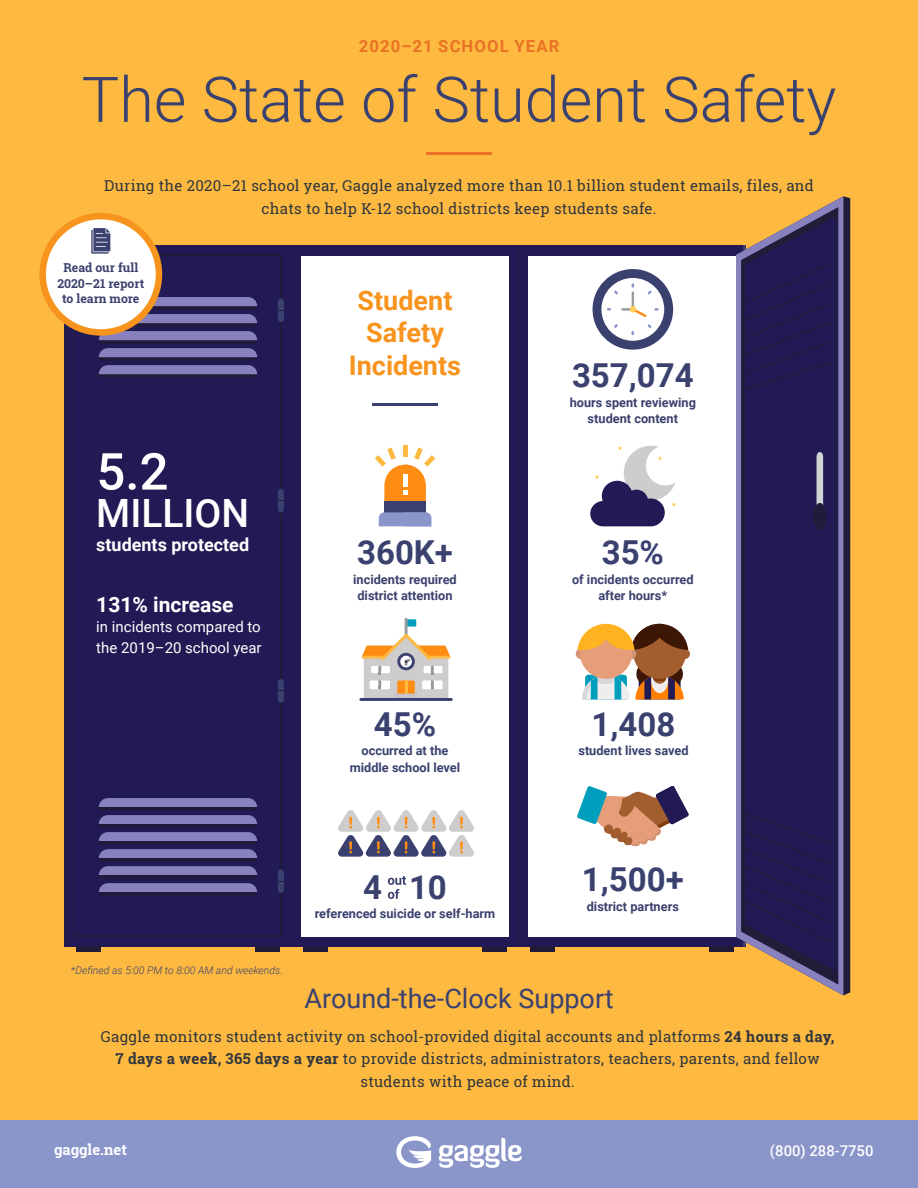
<style>
.page{position:relative;width:918px;height:1188px;background:#fff}
.page>*{position:absolute;margin:0;border:0;box-sizing:border-box;transform-origin:0 0}
.t1{font:300 63px "Roboto";color:#3b416f}
.t2{font:500 51px "Roboto";color:#fff}
.t3{font:500 39px "Roboto";color:#fff}
.t4{font:700 33px "Roboto";color:#3b416f}
.t5{font:27px "Roboto";color:#3b416f}
.t6{font:700 27px/32.4px "Roboto";color:#f7941e;text-align:center}
.t7{font:700 21px "Roboto";color:#fff}
.t8{font:700 18px "Roboto";color:#fff}
.t9{font:700 16.65px "Roboto";letter-spacing:.065em;color:#ea7224}
.t10{font:15px/22.5px "Roboto Slab";letter-spacing:.02em;color:#30363d;text-align:center}
.t11{font:15px/21px "Roboto";color:#fff}
.t12{font:500 14.85px "Roboto";color:#fff}
.t13{font:700 14.85px "Roboto Slab";letter-spacing:-.005em;color:#fff}
.t14{font:700 12.75px/16.5px "Roboto";color:#3b416f;text-align:center}
.t15{font:700 12.3px/15.3px "Roboto Slab";color:#3b416f;text-align:center}
.t16{font:italic 300 10.5px "Roboto";color:#3b416f}
.s1{font-weight:700}
</style>
<div class="page">
<div style="left:0;top:0;width:918px;height:1134px;background:#fdb940"></div>
<hr style="left:426px;top:152px;width:66px;height:2px;background:#ea7224">
<div style="left:0;top:1120px;width:918px;height:68px;background:#8a95ca"></div>
<svg style="left:396px;top:1136px;width:36px;height:32px"></svg>
<svg style="left:439px;top:1138px;width:83px;height:30px"></svg>
<div style="left:64px;top:245px;width:227px;height:701px;background:#211a54"></div>
<div style="left:74px;top:255px;width:208px;height:682px;background:linear-gradient(to right,#211a38,#211a38)"></div>
<div style="left:76px;top:256px;width:204px;height:679px;background:#211a54"></div>
<svg style="left:99px;top:297px;width:158px;height:80px"></svg>
<svg style="left:99px;top:798px;width:158px;height:97px"></svg>
<div style="left:278px;top:299px;width:6px;height:23px;background:#3a406f;border-radius:3px"></div>
<div style="left:278px;top:489px;width:6px;height:23px;background:#3a406f;border-radius:3px"></div>
<div style="left:278px;top:679px;width:6px;height:24px;background:#3a406f;border-radius:3px"></div>
<div style="left:278px;top:869px;width:6px;height:24px;background:#3a406f;border-radius:3px"></div>
<hr style="left:64px;top:245px;width:3px;height:701px;background:#211c4a">
<div style="left:303px;top:946px;width:25px;height:6px;background:#211a38"></div>
<div style="left:76px;top:946px;width:25px;height:6px;background:#211a38"></div>
<div style="left:482px;top:946px;width:25px;height:6px;background:#211a38"></div>
<div style="left:255px;top:946px;width:25px;height:6px;background:#211a38"></div>
<div style="left:519px;top:245px;width:227px;height:701px;background:#211a54"></div>
<div style="left:292px;top:245px;width:227px;height:701px;background:#211a54"></div>
<div style="left:528px;top:256px;width:208px;height:681px;background:#fff"></div>
<div style="left:301px;top:256px;width:208px;height:681px;background:#fff"></div>
<hr style="left:519px;top:245px;width:2px;height:701px;background:#211c4a">
<div style="left:530px;top:946px;width:25px;height:6px;background:#211a38"></div>
<div style="left:709px;top:946px;width:25px;height:6px;background:#211a38"></div>
<div style="left:736px;top:252px;width:5px;height:695px;background:#8782bd"></div>
<svg style="left:741px;top:251px;width:2px;height:696px"></svg>
<svg style="left:743px;top:196px;width:107px;height:799px;background:#362b55"></svg>
<svg style="left:388px;top:876px;width:18px;height:23px"></svg>
<hr style="left:359px;top:698px;width:94px;height:3px;background:#3b416f">
<svg style="left:361px;top:618px;width:90px;height:80px"></svg>
<div style="left:384px;top:502px;width:42px;height:14px;background:#3b416f"></div>
<hr style="left:403px;top:446px;width:4px;height:11px;background:#fdb940">
<svg style="left:379px;top:512px;width:52px;height:14px"></svg>
<svg style="left:375px;top:447px;width:60px;height:55px"></svg>
<svg style="left:338px;top:810px;width:136px;height:47px"></svg>
<hr style="left:372px;top:403px;width:66px;height:2px;background:#3b416f">
<div style="left:43px;top:216px;width:116px;height:116px;background:#fff;border-radius:50%"></div>
<div style="left:39px;top:213px;width:123px;height:123px;border:6px solid #f7941e;border-radius:50%"></div>
<svg style="left:91px;top:228px;width:19px;height:26px"></svg>
<div style="left:593px;top:269px;width:80px;height:81px;background:#3b416f;border-radius:50%"></div>
<div style="left:601px;top:278px;width:63px;height:63px;background:#fff;border-radius:50%"></div>
<svg style="left:648px;top:324px;width:4px;height:4px"></svg>
<svg style="left:631px;top:331px;width:3px;height:4px"></svg>
<svg style="left:614px;top:324px;width:4px;height:4px"></svg>
<svg style="left:607px;top:283px;width:52px;height:34px"></svg>
<div style="left:630px;top:306px;width:6px;height:7px;background:#ffcf59;border-radius:50%"></div>
<svg style="left:590px;top:446px;width:85px;height:80px"></svg>
<div style="left:680px;top:649px;width:10px;height:10px;background:#a35e30;border-radius:50%"></div>
<div style="left:629px;top:649px;width:11px;height:10px;background:#cf977b;border-radius:50%"></div>
<div style="left:633px;top:626px;width:53px;height:53px;background:#a35e30;border-radius:50%"></div>
<div style="left:626px;top:649px;width:10px;height:10px;background:#d49473;border-radius:50%"></div>
<div style="left:576px;top:649px;width:10px;height:10px;background:#d49473;border-radius:50%"></div>
<svg style="left:582px;top:663px;width:102px;height:36px"></svg>
<div style="left:580px;top:626px;width:52px;height:53px;background:#e69e7a;border-radius:50%"></div>
<svg style="left:578px;top:624px;width:110px;height:28px"></svg>
<svg style="left:577px;top:786px;width:112px;height:61px"></svg>
<p class="t9" style="left:359px;top:34px;width:202px">2020–21 SCHOOL YEAR</p>
<h1 class="t1" style="left:82px;top:55px;width:756px">The State of Student Safety</h1>
<p class="t10" style="left:104px;top:174px;width:711px">During the 2020–21 school year, Gaggle analyzed more than 10.1 billion student emails, files, and chats to help K-12 school districts keep students safe.</p>
<p class="t15" style="left:57px;top:260px;width:88px">Read our full<br>2020–21 report to learn more</p>
<h2 class="t2" style="left:96px;top:436px;width:74px">5.2</h2>
<h3 class="t3" style="left:96px;top:486px;width:154px">MILLION</h3>
<p class="t8" style="left:96px;top:532px;width:154px">students protected</p>
<h3 class="t7" style="left:96px;top:590px;width:139px">131% increase</h3>
<p class="t11" style="left:96px;top:615px;width:167px">in incidents compared to the 2019–20 school year</p>
<h3 class="t6" style="left:349px;top:283px;width:114px">Student<br>Safety<br>Incidents</h3>
<h3 class="t4" style="left:357px;top:530px;width:97px">360K+</h3>
<p class="t14" style="left:353px;top:571px;width:105px">incidents required district attention</p>
<h3 class="t4" style="left:374px;top:701px;width:64px">45%</h3>
<p class="t14" style="left:350px;top:742px;width:112px">occurred at the middle school level</p>
<h3 class="t4" style="left:572px;top:352px;width:123px">357,074</h3>
<p class="t14" style="left:570px;top:393px;width:128px">hours spent reviewing student content</p>
<h3 class="t4" style="left:602px;top:530px;width:64px">35%</h3>
<p class="t14" style="left:572px;top:571px;width:123px">of incidents occurred after hours*</p>
<h3 class="t4" style="left:592px;top:701px;width:85px">1,408</h3>
<p class="t14" style="left:578px;top:742px;width:112px">student lives saved</p>
<p class="t16" style="left:71px;top:963px;width:214px">*Defined as 5:00 PM to 8:00 AM and weekends.</p>
<h3 class="t4" style="left:363px;top:864px;width:85px">4 10</h3>
<p class="t14" style="left:315px;top:905px;width:182px">referenced suicide or self-harm</p>
<h3 class="t4" style="left:582px;top:856px;width:103px">1,500+</h3>
<p class="t14" style="left:587px;top:897px;width:94px">district partners</p>
<h3 class="t5" style="left:305px;top:979px;width:311px">Around-the-Clock Support</h3>
<p class="t10" style="left:101px;top:1025px;width:735px">Gaggle monitors student activity on school-provided digital accounts and platforms <span class="s1">24 hours a day,<br>7 days a week, 365 days a year</span> to provide districts, administrators, teachers, parents, and fellow students with peace of mind.</p>
<p class="t13" style="left:54px;top:1140px;width:74px">gaggle.net</p>
<p class="t12" style="left:770px;top:1141px;width:105px">(800) 288-7750</p>
</div>
